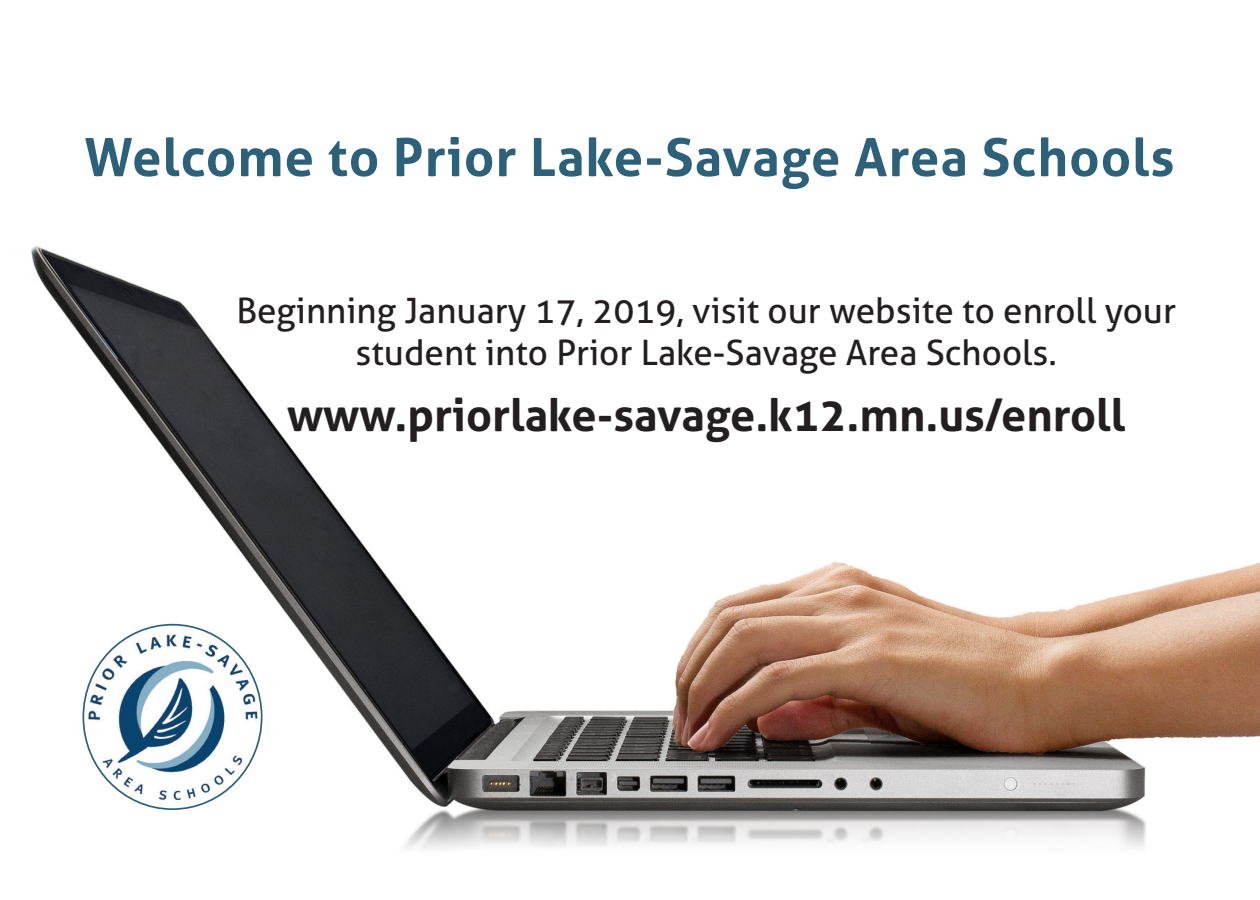
<style>
.page{position:relative;width:1260px;height:900px;background:#fff}
.page>*{position:absolute;margin:0;border:0;box-sizing:border-box;transform-origin:0 0}
.t1{font:700 52.5px "Aller";letter-spacing:.02em;color:#2c6179}
.t2{font:700 45px "Aller";color:#231f20}
.t3{font:35px/42px "Aller";color:#231f20;text-align:center}
</style>
<div class="page">
<img style="left:31px;top:245px;width:1229px;height:604px">
<img style="left:83px;top:625px;width:179px;height:184px">
<p class="t1" style="left:84px;top:125px;width:1092px">Welcome to Prior Lake-Savage Area Schools</p>
<p class="t3" style="left:236px;top:290px;width:941px">Beginning January 17, 2019, visit our website to enroll your student into Prior Lake-Savage Area Schools.</p>
<p class="t2" style="left:287px;top:387px;width:840px">www.priorlake-savage.k12.mn.us/enroll</p>
</div>
